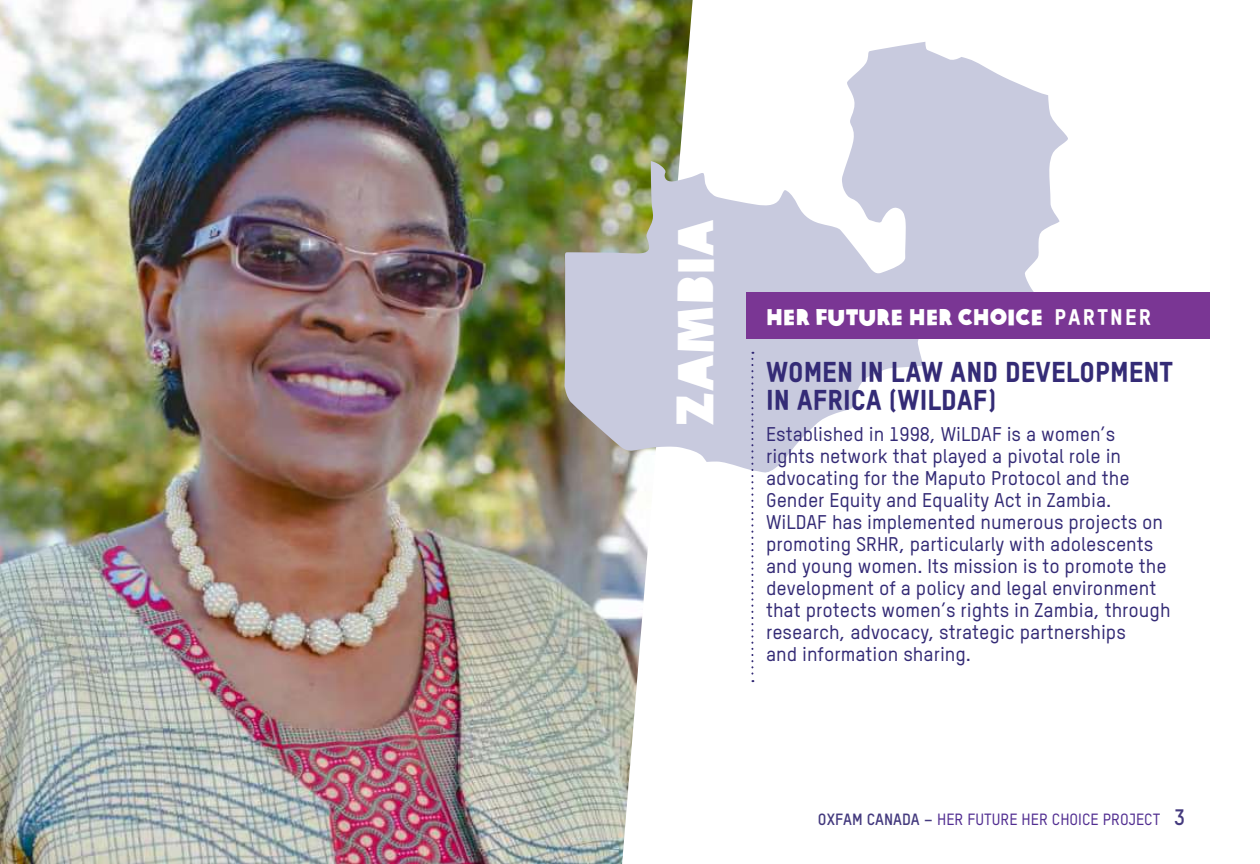
<style>
.page{position:relative;width:1260px;height:864px;background:#fff}
.page>*{position:absolute;margin:0;border:0;box-sizing:border-box;transform-origin:0 0}
.t1{font:50px "Oxfam Global Headline";color:#fff}
.t2{font:28px/28px "Oxfam TSTARPRO Headline";color:#342b76}
.t3{font:22px "Oxfam Global Headline";color:#fff}
.t4{font:500 19.6px/22px "Oxfam TSTARPRO";color:#342b76}
.t5{font:500 16px "Oxfam TSTARPRO";color:#522e91}
.s1{font-family:"Oxfam TSTARPRO Headline"}
.s2{font-weight:700;color:#443a7e}
.s3{font-weight:700;font-size:22px;color:#443a7e}
</style>
<div class="page">
<img style="left:0;top:0;width:693px;height:864px">
<svg style="left:564px;top:42px;width:504px;height:431px;fill:#c8cade"></svg>
<div style="left:746px;top:292px;width:464px;height:46px;background:#7a3694"></div>
<svg style="left:751px;top:352px;width:2px;height:330px"></svg>
<h1 class="t1" style="left:652px;top:427px;width:208px;rotate:-90deg">ZAMBIA</h1>
<p class="t3" style="left:766px;top:298px;width:387px">HER FUTURE HER CHOICE <span class="s1">PARTNER</span></p>
<h2 class="t2" style="left:766px;top:355px;width:409px">WOMEN IN LAW AND DEVELOPMENT<br>IN AFRICA (WILDAF)</h2>
<p class="t4" style="left:766px;top:421px;width:406px">Established in 1998, WiLDAF is a women’s<br>rights network that played a pivotal role in advocating for the Maputo Protocol and the Gender Equity and Equality Act in Zambia.<br>WiLDAF has implemented numerous projects on promoting SRHR, particularly with adolescents and young women. Its mission is to promote the development of a policy and legal environment that protects women’s rights in Zambia, through research, advocacy, strategic partnerships<br>and information sharing.</p>
<p class="t5" style="left:818px;top:807px;width:369px"><span class="s2">OXFAM CANADA –</span> HER FUTURE HER CHOICE PROJECT <span class="s3">3</span></p>
</div>
